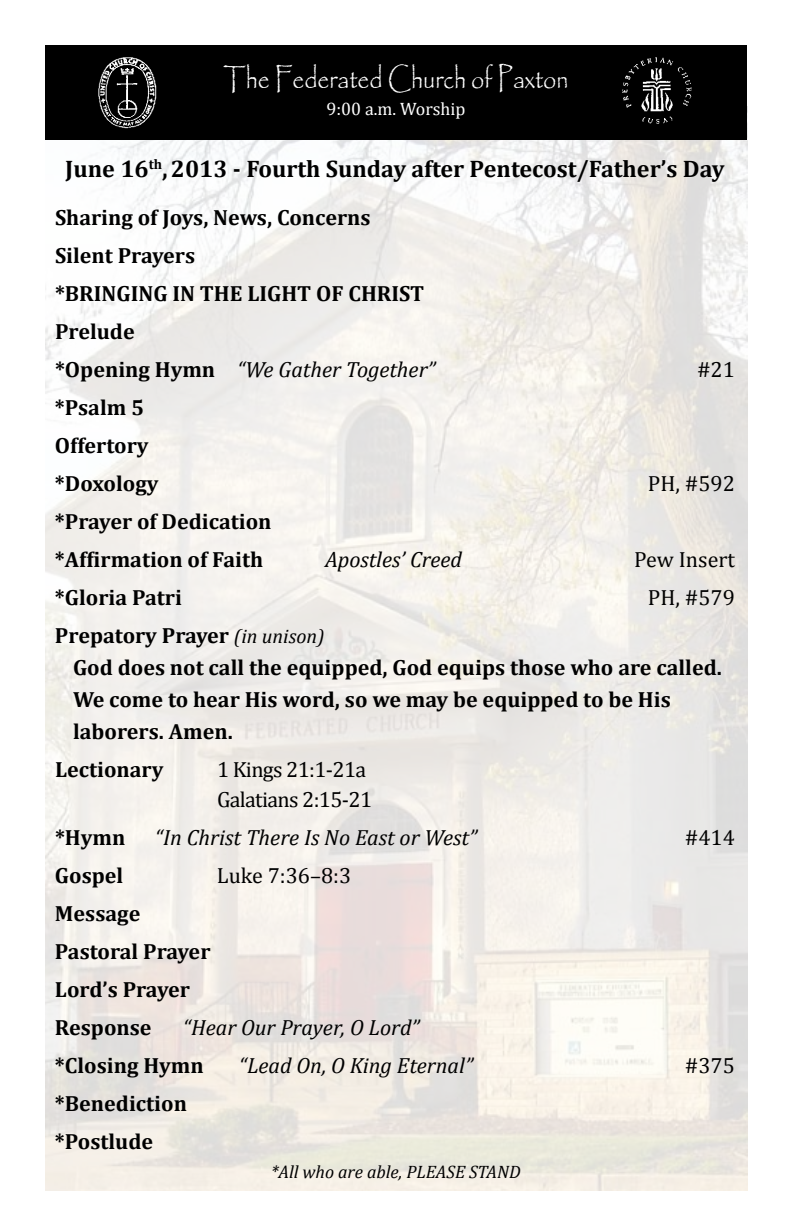
<style>
.page{position:relative;width:792px;height:1224px;background:#fff}
.page>*{position:absolute;margin:0;border:0;box-sizing:border-box;transform-origin:0 0}
.t1{font:29.2px "Papyrus";color:#fff;scale:.8 1}
.t2{font:700 24px "Cambria";color:#000}
.t3{font:700 22px/38px "Cambria";color:#000}
.t4{font:italic 22px "Cambria";color:#000}
.t5{font:22px "Cambria";color:#000}
.t6{font:22px/30px "Cambria";letter-spacing:-.03em;color:#000}
.t7{font:italic 18px "Cambria";color:#000}
.t8{font:18px "Cambria";color:#fff}
.s1{font-weight:400;font-style:italic}
.s2{font-weight:400;font-style:italic;font-size:20px}
</style>
<div class="page">
<img style="left:45px;top:139px;width:702px;height:1052px">
<div style="left:45px;top:45px;width:702px;height:94px;background:#000"></div>
<img style="left:98px;top:57px;width:59px;height:72px">
<img style="left:622px;top:57px;width:70px;height:67px">
<h1 class="t1" style="left:223px;top:61px;width:433px">The Federated Church of Paxton</h1>
<p class="t8" style="left:327px;top:99px;width:140px">9:00 a.m. Worship</p>
<p class="t2" style="left:65px;top:154px;width:661px">June 16<sup>th</sup>,2013 - Fourth Sunday after Pentecost/Father’s Day</p>
<p class="t3" style="left:55px;top:198px;width:382px">Sharing of Joys, News, Concerns<br>Silent Prayers<br>*BRINGING IN THE LIGHT OF CHRIST<br>Prelude<br>*Opening Hymn <span class="s1">“We Gather Together”</span></p>
<p class="t5" style="left:697px;top:357px;width:39px">#21</p>
<p class="t3" style="left:55px;top:388px;width:105px">*Psalm 5<br>Offertory *Doxology</p>
<p class="t3" style="left:55px;top:502px;width:218px">*Prayer of Dedication *Affirmation of Faith</p>
<p class="t5" style="left:648px;top:471px;width:89px">PH, #592</p>
<p class="t4" style="left:325px;top:546px;width:139px">Apostles’ Creed</p>
<p class="t5" style="left:634px;top:547px;width:102px">Pew Insert</p>
<p class="t3" style="left:55px;top:578px;width:128px">*Gloria Patri</p>
<p class="t5" style="left:648px;top:585px;width:89px">PH, #579</p>
<p class="t3" style="left:73px;top:619px;width:651px;line-height:32px;text-indent:-18px">Prepatory Prayer <span class="s2">(in unison)<br></span>God does not call the equipped, God equips those who are called.<br>We come to hear His word, so we may be equipped to be His laborers. Amen.</p>
<p class="t3" style="left:55px;top:750px;width:110px">Lectionary</p>
<p class="t6" style="left:217px;top:755px;width:157px">1 Kings 21:1-21a<br>Galatians 2:15-21</p>
<p class="t3" style="left:55px;top:818px;width:72px">*Hymn</p>
<p class="t4" style="left:155px;top:824px;width:324px">“In Christ There Is No East or West”</p>
<p class="t5" style="left:685px;top:825px;width:52px">#414</p>
<p class="t3" style="left:55px;top:856px;width:70px">Gospel</p>
<p class="t5" style="left:217px;top:863px;width:136px">Luke 7:36–8:3</p>
<p class="t3" style="left:55px;top:894px;width:157px">Message<br>Pastoral Prayer<br>Lord’s Prayer<br>Response</p>
<p class="t4" style="left:183px;top:1014px;width:238px">“Hear Our Prayer, O Lord”</p>
<p class="t3" style="left:55px;top:1046px;width:150px">*Closing Hymn</p>
<p class="t4" style="left:239px;top:1052px;width:236px">“Lead On, O King Eternal”</p>
<p class="t5" style="left:685px;top:1053px;width:52px">#375</p>
<p class="t3" style="left:55px;top:1084px;width:134px">*Benediction *Postlude</p>
<p class="t7" style="left:271px;top:1161px;width:251px">*All who are able, PLEASE STAND</p>
</div>
